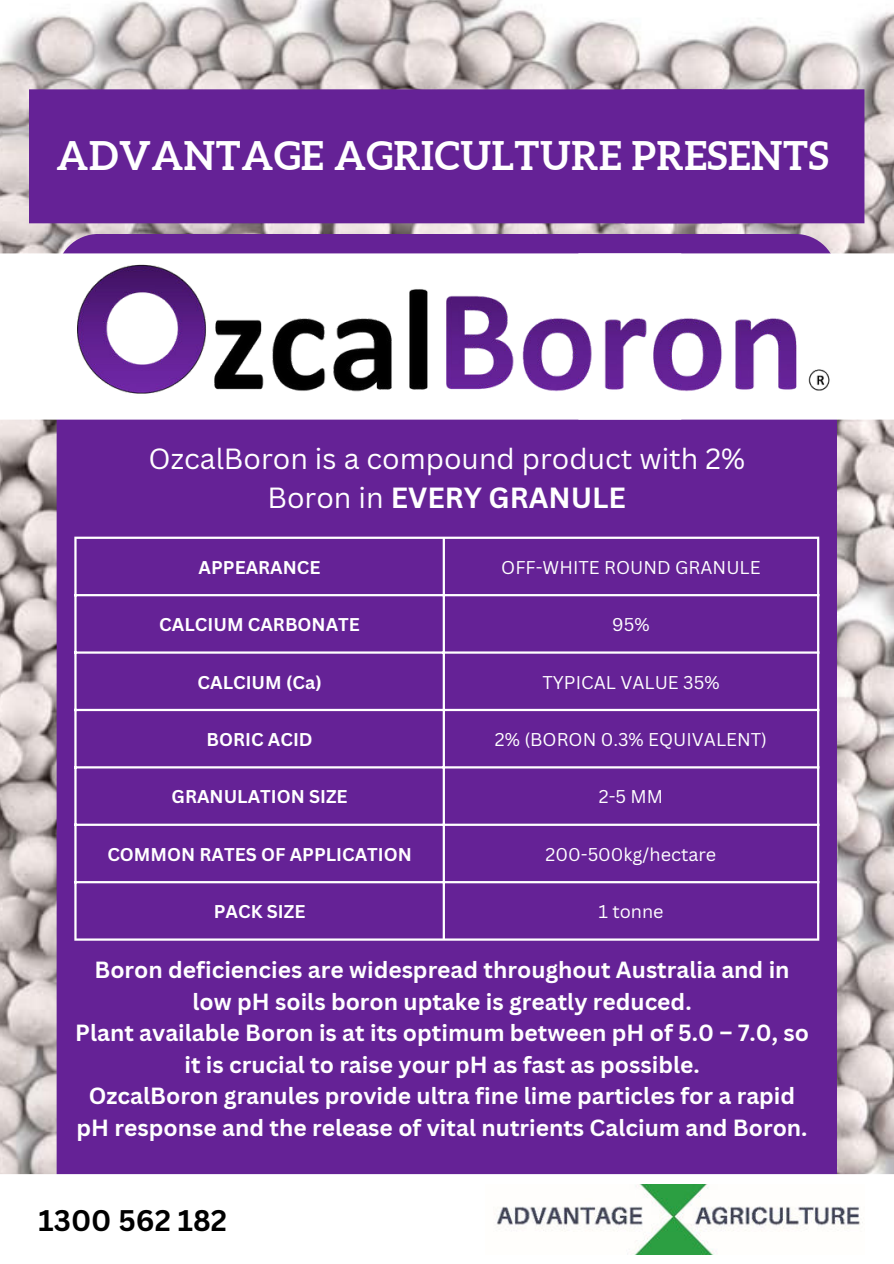
<style>
.page{position:relative;width:894px;height:1264px;background:#fff}
.page>*{position:absolute;margin:0;border:0;box-sizing:border-box;transform-origin:0 0}
.t1{font:700 39.3px "Aleo";letter-spacing:.015em;color:#fff}
.t2{font:700 29.1px "Canva Sans";color:#000}
.t3{font:28.35px/38.5px "Canva Sans";color:#fff;text-align:center}
.t4{font:700 22.8px/31.5px "Canva Sans";color:#fff;text-align:center}
.t5{font:700 18px "Canva Sans";color:#fff}
.t6{font:18px "Canva Sans";color:#fff}
.s1{font-weight:700}
</style>
<div class="page">
<img style="left:0;top:0;width:893px;height:1174px">
<div style="left:29px;top:89px;width:529px;height:134px;background:#652296"></div>
<div style="left:558px;top:89px;width:306px;height:134px;background:#652296"></div>
<div style="left:57px;top:234px;width:779px;height:940px;background:#652296"></div>
<svg style="left:0;top:253px;width:511px;height:166px"></svg>
<svg style="left:511px;top:253px;width:382px;height:166px"></svg>
<img style="left:77px;top:264px;width:760px;height:155px">
<hr style="left:74px;top:539px;width:3px;height:399px;background:#fff">
<hr style="left:442px;top:539px;width:3px;height:399px;background:#fff">
<hr style="left:816px;top:539px;width:3px;height:399px;background:#fff">
<hr style="left:74px;top:536px;width:745px;height:3px;background:#fff">
<hr style="left:74px;top:594px;width:745px;height:2px;background:#fff">
<hr style="left:74px;top:651px;width:745px;height:2px;background:#fff">
<hr style="left:74px;top:709px;width:745px;height:2px;background:#fff">
<hr style="left:74px;top:766px;width:745px;height:2px;background:#fff">
<hr style="left:74px;top:823px;width:745px;height:3px;background:#fff">
<hr style="left:74px;top:881px;width:745px;height:2px;background:#fff">
<hr style="left:74px;top:938px;width:745px;height:2px;background:#fff">
<img style="left:496px;top:1184px;width:367px;height:70px">
<h1 class="t1" style="left:57px;top:133px;width:773px">ADVANTAGE AGRICULTURE PRESENTS</h1>
<p class="t3" style="left:148px;top:439px;width:598px">OzcalBoron is a compound product with 2%<br>Boron in <span class="s1">EVERY GRANULE</span></p>
<p class="t5" style="left:198px;top:556px;width:123px">APPEARANCE</p>
<p class="t6" style="left:501px;top:556px;width:261px">OFF-WHITE ROUND GRANULE</p>
<p class="t5" style="left:159px;top:614px;width:202px">CALCIUM CARBONATE</p>
<p class="t6" style="left:612px;top:614px;width:39px">95%</p>
<p class="t5" style="left:197px;top:671px;width:126px">CALCIUM (Ca)</p>
<p class="t6" style="left:542px;top:671px;width:178px">TYPICAL VALUE 35%</p>
<p class="t5" style="left:206px;top:728px;width:108px">BORIC ACID</p>
<p class="t6" style="left:494px;top:728px;width:274px">2% (BORON 0.3% EQUIVALENT)</p>
<p class="t5" style="left:171px;top:786px;width:177px">GRANULATION SIZE</p>
<p class="t6" style="left:598px;top:786px;width:66px">2-5 MM</p>
<p class="t5" style="left:107px;top:843px;width:306px">COMMON RATES OF APPLICATION</p>
<p class="t6" style="left:545px;top:843px;width:172px">200-500kg/hectare</p>
<p class="t5" style="left:214px;top:900px;width:93px">PACK SIZE</p>
<p class="t6" style="left:598px;top:901px;width:67px">1 tonne</p>
<p class="t4" style="left:75px;top:954px;width:735px">Boron deficiencies are widespread throughout Australia and in low pH soils boron uptake is greatly reduced.<br>Plant available Boron is at its optimum between pH of 5.0 – 7.0, so it is crucial to raise your pH as fast as possible.<br>OzcalBoron granules provide ultra fine lime particles for a rapid pH response and the release of vital nutrients Calcium and Boron.</p>
<p class="t2" style="left:39px;top:1202px;width:190px">1300 562 182</p>
</div>
